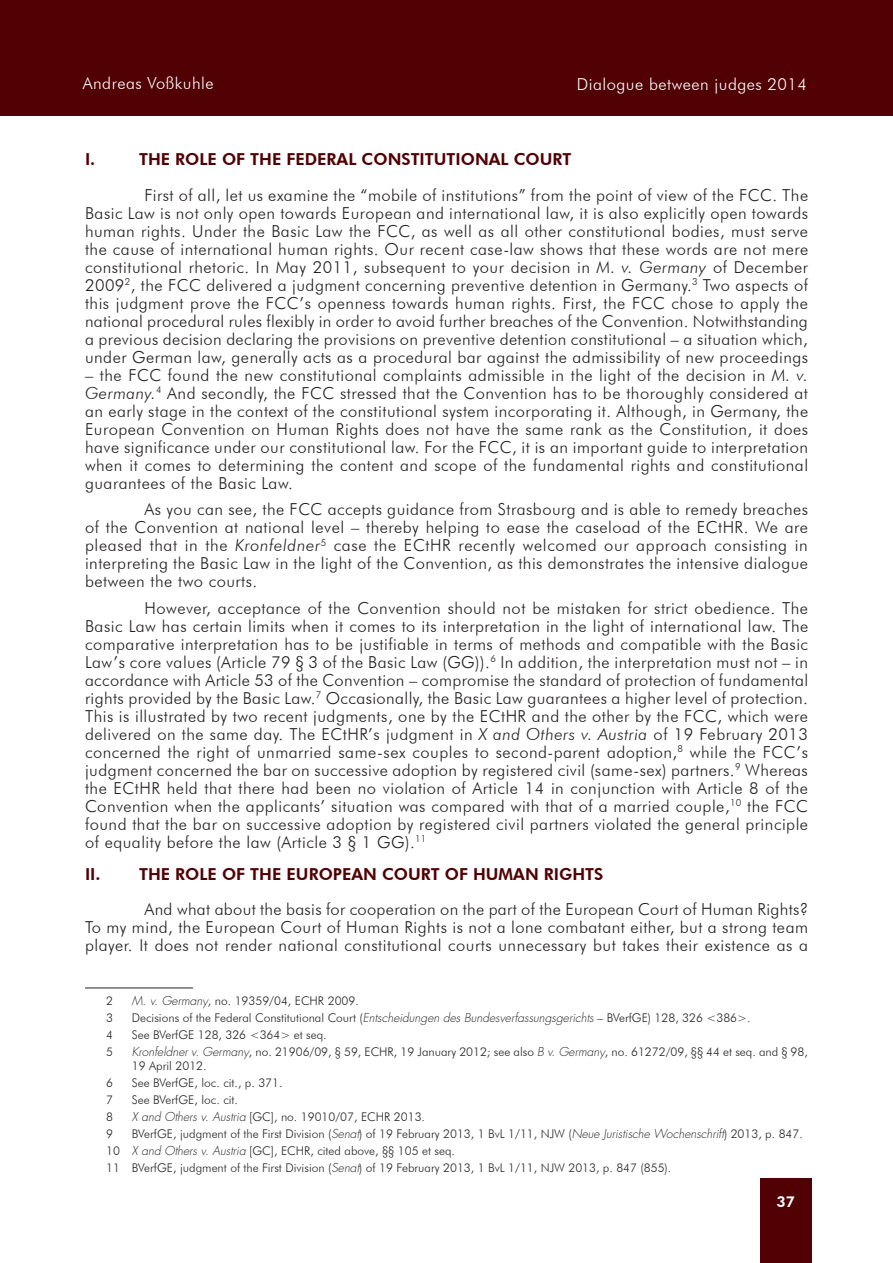
<style>
.page{position:relative;width:893px;height:1263px;background:#fff}
.page>*{position:absolute;margin:0;border:0;box-sizing:border-box;transform-origin:0 0}
.Texte{font:300 16.5px/18px "Futura BT";letter-spacing:.03em;color:#231f20;text-align:justify}
.Titre_3{font:800 16.5px "Futura BT";color:#510004}
.Nom_Droite{font:300 16.5px "Futura BT";letter-spacing:.03em;color:#fff}
.t1{font:800 15px "Futura BT";color:#fff}
.Note{font:300 12px/13.5px "Futura BT";color:#282526}
.s1{font-style:italic}
.s2{font-family:"Futura Std";font-style:italic}
</style>
<div class="page">
<div style="left:0;top:0;width:893px;height:116px;background:#510004"></div>
<div style="left:760px;top:1178px;width:51px;height:85px;background:#510004"></div>
<hr style="left:85px;top:987px;width:108px;height:1px;background:#231f20">
<p class="Nom_Droite" style="left:83px;top:73px;width:132px">Andreas Voßkuhle</p>
<p class="Nom_Droite" style="left:577px;top:74px;width:231px">Dialogue between judges 2014</p>
<p class="Titre_3" style="left:85px;top:149px;width:12px">I.</p>
<p class="Titre_3" style="left:139px;top:149px;width:434px">THE ROLE OF THE FEDERAL CONSTITUTIONAL COURT</p>
<p class="Texte" style="left:85px;top:186px;width:725px;text-indent:60px">First of all, let us examine the “mobile of institutions” from the point of view of the FCC. The Basic Law is not only open towards European and international law, it is also explicitly open towards human rights. Under the Basic Law the FCC, as well as all other constitutional bodies, must serve the cause of international human rights. Our recent case-law shows that these words are not mere constitutional rhetoric. In May 2011, subsequent to your decision in <span class="s1">M. v. Germany</span> of December 2009<sup>2</sup>, the FCC delivered a judgment concerning preventive detention in Germany.<sup>3</sup> Two aspects of this judgment prove the FCC’s openness towards human rights. First, the FCC chose to apply the national procedural rules flexibly in order to avoid further breaches of the Convention. Notwithstanding a previous decision declaring the provisions on preventive detention constitutional – a situation which, under German law, generally acts as a procedural bar against the admissibility of new proceedings</p>
<p class="Texte" style="left:85px;top:366px;width:725px">– the FCC found the new constitutional complaints admissible in the light of the decision in <span class="s1">M. v.<br>Germany.</span><sup>4</sup> And secondly, the FCC stressed that the Convention has to be thoroughly considered at an early stage in the context of the constitutional system incorporating it. Although, in Germany, the European Convention on Human Rights does not have the same rank as the Constitution, it does have significance under our constitutional law. For the FCC, it is an important guide to interpretation when it comes to determining the content and scope of the fundamental rights and constitutional guarantees of the Basic Law.</p>
<p class="Texte" style="left:85px;top:500px;width:725px;text-indent:60px">As you can see, the FCC accepts guidance from Strasbourg and is able to remedy breaches of the Convention at national level – thereby helping to ease the caseload of the ECtHR. We are pleased that in the <span class="s1">Kronfeldner</span><sup>5</sup> case the ECtHR recently welcomed our approach consisting in interpreting the Basic Law in the light of the Convention, as this demonstrates the intensive dialogue between the two courts.</p>
<p class="Texte" style="left:85px;top:599px;width:725px;text-indent:60px">However, acceptance of the Convention should not be mistaken for strict obedience. The Basic Law has certain limits when it comes to its interpretation in the light of international law. The comparative interpretation has to be justifiable in terms of methods and compatible with the Basic Law’s core values (Article 79 § 3 of the Basic Law (GG)).<sup>6</sup> In addition, the interpretation must not – in accordance with Article 53 of the Convention – compromise the standard of protection of fundamental rights provided by the Basic Law.<sup>7</sup> Occasionally, the Basic Law guarantees a higher level of protection.<br>This is illustrated by two recent judgments, one by the ECtHR and the other by the FCC, which were delivered on the same day. The ECtHR’s judgment in <span class="s1">X and Others v. Austria</span> of 19 February 2013 concerned the right of unmarried same-sex couples to second-parent adoption,<sup>8</sup> while the FCC’s judgment concerned the bar on successive adoption by registered civil (same-sex) partners.<sup>9</sup> Whereas the ECtHR held that there had been no violation of Article 14 in conjunction with Article 8 of the Convention when the applicants’ situation was compared with that of a married couple,<sup>10</sup> the FCC found that the bar on successive adoption by registered civil partners violated the general principle of equality before the law (Article 3 § 1 GG).<sup>11</sup></p>
<p class="Titre_3" style="left:85px;top:864px;width:520px">II. THE ROLE OF THE EUROPEAN COURT OF HUMAN RIGHTS</p>
<p class="Texte" style="left:85px;top:900px;width:725px;text-indent:60px">And what about the basis for cooperation on the part of the European Court of Human Rights?<br>To my mind, the European Court of Human Rights is not a lone combatant either, but a strong team player. It does not render national constitutional courts unnecessary but takes their existence as a</p>
<p class="Note" style="left:106px;top:994px;width:8px">2</p>
<p class="Note" style="left:132px;top:994px;width:229px"><span class="s2">M. v. Germany</span>, no. 19359/04, ECHR 2009.</p>
<p class="Note" style="left:106px;top:1011px;width:8px">3</p>
<p class="Note" style="left:132px;top:1011px;width:620px">Decisions of the Federal Constitutional Court (<span class="s2">Entscheidungen des Bundesverfassungsgerichts</span> – BVerfGE) 128, 326 &lt;386&gt;.</p>
<p class="Note" style="left:106px;top:1028px;width:8px">4</p>
<p class="Note" style="left:132px;top:1028px;width:196px">See BVerfGE 128, 326 &lt;364&gt; et seq.</p>
<p class="Note" style="left:106px;top:1045px;width:8px">5</p>
<p class="Note" style="left:132px;top:1045px;width:678px"><span class="s2">Kronfeldner v. Germany</span>, no. 21906/09, § 59, ECHR, 19 January 2012; see also <span class="s2">B v. Germany</span>, no. 61272/09, §§ 44 et seq. and § 98,<br>19 April 2012.</p>
<p class="Note" style="left:106px;top:1075px;width:8px">6</p>
<p class="Note" style="left:132px;top:1075px;width:152px">See BVerfGE, loc. cit., p. 371.</p>
<p class="Note" style="left:106px;top:1092px;width:8px">7</p>
<p class="Note" style="left:132px;top:1092px;width:108px">See BVerfGE, loc. cit.</p>
<p class="Note" style="left:106px;top:1109px;width:8px">8</p>
<p class="Note" style="left:132px;top:1109px;width:295px"><span class="s2">X and Others v. Austria</span> [GC], no. 19010/07, ECHR 2013.</p>
<p class="Note" style="left:106px;top:1126px;width:8px">9</p>
<p class="Note" style="left:132px;top:1126px;width:673px">BVerfGE, judgment of the First Division (<span class="s2">Senat</span>) of 19 February 2013, 1 BvL 1/11, NJW (<span class="s2">Neue Juristische Wochenschrift</span>) 2013, p. 847.</p>
<p class="Note" style="left:106px;top:1143px;width:350px">10 <span class="s2">X and Others v. Austria</span> [GC], ECHR, cited above, §§ 105 et seq.</p>
<p class="Note" style="left:106px;top:1160px;width:566px">11 BVerfGE, judgment of the First Division (<span class="s2">Senat</span>) of 19 February 2013, 1 BvL 1/11, NJW 2013, p. 847 (855).</p>
<p class="t1" style="left:776px;top:1193px;width:20px">37</p>
</div>
